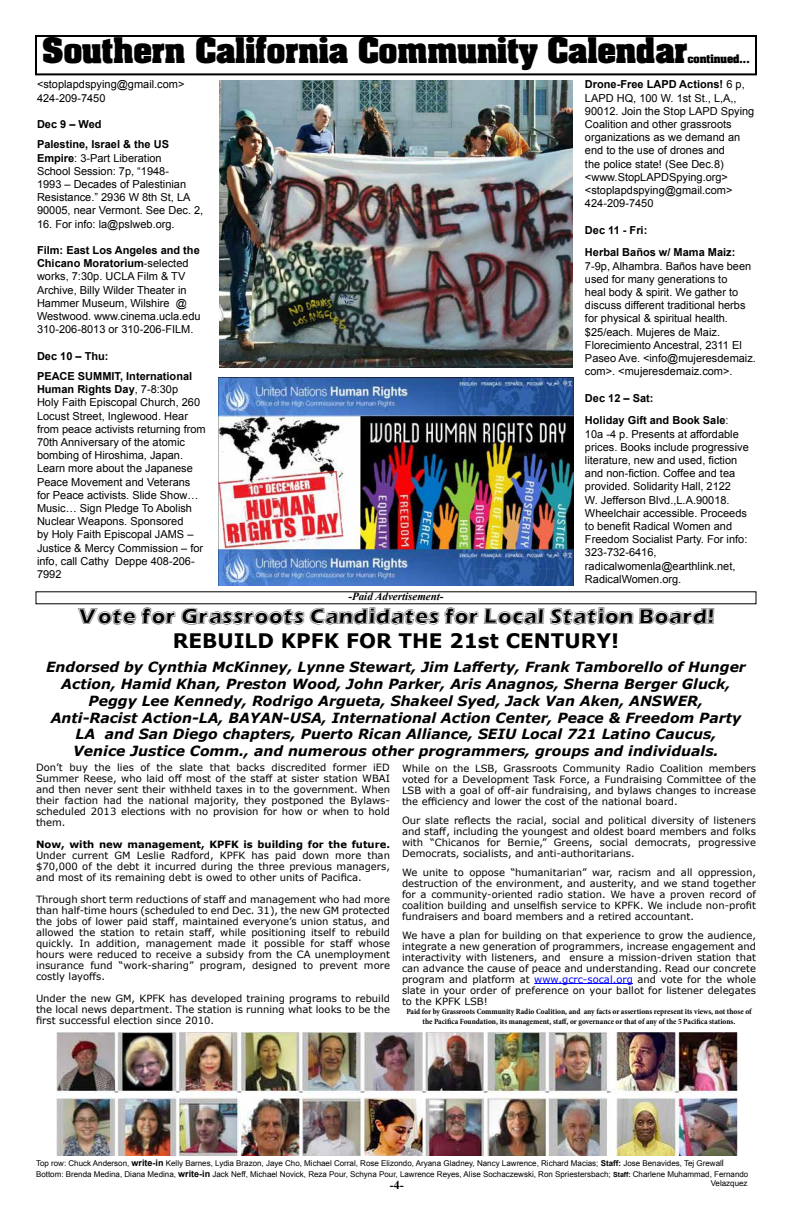
<style>
.page{position:relative;width:792px;height:1224px;background:#fff}
.page>*{position:absolute;margin:0;border:0;box-sizing:border-box;transform-origin:0 0}
.t1{font:700 30px "Aachen";color:#000}
.t2{font:21px "ERIECTN";color:#000}
.t3{font:700 20px "Verdana";color:#000}
.t4{font:italic 700 14px/16.8px "Verdana";color:#000;text-align:center}
.t5{font:700 12px "Times New Roman";color:#000}
.t6{font:11px/13.2px "Arial";color:#000}
.t7{font:700 11px/20.4px "Arial";color:#000}
.t8{font:italic 700 11px "Times New Roman";color:#000}
.t9{font:10px/11px "Verdana";color:#000;text-align:justify}
.t10{font:700 10px "Verdana";color:#000}
.t11{font:700 10px "Aachen";color:#000}
.t12{font:8px/10.8px "Arial";color:#000}
.t13{font:700 condensed 8px/9.6px "Minion Pro";letter-spacing:-.005em;color:#000;text-align:center}
.s1{font-weight:700}
.s2{font-weight:400}
.s3{color:#00f}
.s4{font-weight:700;font-size:9px}
.s5{font-size:9px}
.s6{font-weight:700;font-size:7px}
</style>
<div class="page">
<div style="left:35px;top:35px;width:722px;height:40px;border:2px solid #000"></div>
<hr style="left:534px;top:983px;width:99px;height:1px;background:#00f">
<img style="left:57px;top:1033px;width:680px;height:122px">
<img style="left:218px;top:377px;width:355px;height:209px">
<img style="left:219px;top:80px;width:354px;height:287px">
<h1 class="t1" style="left:42px;top:27px;width:647px">Southern California Community Calendar</h1>
<p class="t11" style="left:688px;top:51px;width:64px">continued...</p>
<p class="t6" style="left:37px;top:78px;width:149px">&lt;stoplapdspying@gmail.com&gt;<br>424-209-7450</p>
<p class="t7" style="left:37px;top:114px;width:134px">Dec 9 – Wed<br>Palestine, Israel &amp; the US</p>
<p class="t6" style="left:37px;top:151px;width:168px"><span class="s1">Empire</span>: 3-Part Liberation<br>School Session: 7p, “1948-<br>1993 – Decades of Palestinian<br>Resistance.” 2936 W 8th St, LA<br>90005, near Vermont. See Dec. 2,</p>
<p class="t6" style="left:37px;top:217px;width:139px">16. For info: la@pslweb.org.</p>
<p class="t6" style="left:37px;top:244px;width:165px"><span class="s1">Film: East Los Angeles and the<br>Chicano Moratorium</span>-selected works, 7:30p. UCLA Film &amp; TV<br>Archive, Billy Wilder Theater in<br>Hammer Museum, Wilshire @<br>Westwood. www.cinema.ucla.edu<br>310-206-8013 or 310-206-FILM.</p>
<p class="t7" style="left:37px;top:346px;width:157px">Dec 10 – Thu:<br>PEACE SUMMIT, International</p>
<p class="t6" style="left:37px;top:383px;width:170px"><span class="s1">Human Rights Day</span>, 7-8:30p<br>Holy Faith Episcopal Church, 260<br>Locust Street, Inglewood. Hear from peace activists returning from<br>70th Anniversary of the atomic bombing of Hiroshima, Japan.<br>Learn more about the Japanese<br>Peace Movement and Veterans for Peace activists. Slide Show…<br>Music… Sign Pledge To Abolish<br>Nuclear Weapons. Sponsored<br>by Holy Faith Episcopal JAMS –<br>Justice &amp; Mercy Commission – for info, call Cathy Deppe 408-206-<br>7992</p>
<p class="t8" style="left:348px;top:588px;width:97px">-Paid Advertisement-</p>
<p class="t6" style="left:585px;top:78px;width:171px"><span class="s1">Drone-Free LAPD Actions!</span> 6 p,<br>LAPD HQ, 100 W. 1st St., L,A,,<br>90012. Join the Stop LAPD Spying<br>Coalition and other grassroots organizations as we demand an end to the use of drones and<br>the police state! (See Dec.8) &lt;www.StopLAPDSpying.org&gt; &lt;stoplapdspying@gmail.com&gt;<br>424-209-7450</p>
<p class="t7" style="left:585px;top:219px;width:152px;line-height:22.8px">Dec 11 - Fri:<br>Herbal Baños w/ Mama Maiz:</p>
<p class="t6" style="left:585px;top:259px;width:172px">7-9p, Alhambra. Baños have been used for many generations to<br>heal body &amp; spirit. We gather to discuss different traditional herbs for physical &amp; spiritual health. $25/each. Mujeres de Maiz.<br>Florecimiento Ancestral, 2311 El<br>Paseo Ave. &lt;info@mujeresdemaiz. com&gt;. &lt;mujeresdemaiz.com&gt;.</p>
<p class="t7" style="left:585px;top:387px;width:145px;line-height:22.8px">Dec 12 – Sat:<br>Holiday Gift and Book Sale<span class="s2">:</span></p>
<p class="t6" style="left:585px;top:427px;width:165px">10a -4 p. Presents at affordable prices. Books include progressive literature, new and used, fiction and non-fiction. Coffee and tea provided. Solidarity Hall, 2122<br>W. Jefferson Blvd.,L.A.90018.<br>Wheelchair accessible. Proceeds to benefit Radical Women and<br>Freedom Socialist Party. For info:<br>323-732-6416, radicalwomenla@earthlink.net,<br>RadicalWomen.org.</p>
<h2 class="t2" style="left:78px;top:602px;width:638px">Vote for Grassroots Candidates for Local Station Board!</h2>
<h3 class="t3" style="left:173px;top:627px;width:448px">REBUILD KPFK FOR THE 21st CENTURY!</h3>
<p class="t4" style="left:46px;top:658px;width:701px">Endorsed by Cynthia McKinney, Lynne Stewart, Jim Lafferty, Frank Tamborello of Hunger Action, Hamid Khan, Preston Wood, John Parker, Aris Anagnos, Sherna Berger Gluck, Peggy Lee Kennedy, Rodrigo Argueta, Shakeel Syed, Jack Van Aken, ANSWER, Anti-Racist Action-LA, BAYAN-USA, International Action Center, Peace &amp; Freedom Party LA and San Diego chapters, Puerto Rican Alliance, SEIU Local 721 Latino Caucus,<br>Venice Justice Comm., and numerous other programmers, groups and individuals.</p>
<p class="t9" style="left:36px;top:761px;width:356px">Don’t buy the lies of the slate that backs discredited former iED Summer Reese, who laid off most of the staff at sister station WBAI and then never sent their withheld taxes in to the government. When their faction had the national majority, they postponed the Bylaws&shy;scheduled 2013 elections with no provision for how or when to hold them.</p>
<p class="t10" style="left:36px;top:837px;width:355px">Now, with new management, KPFK is building for the future.</p>
<p class="t9" style="left:36px;top:849px;width:356px">Under current GM Leslie Radford, KPFK has paid down more than $70,000 of the debt it incurred during the three previous managers, and most of its remaining debt is owed to other units of Pacifica.</p>
<p class="t9" style="left:36px;top:893px;width:356px">Through short term reductions of staff and management who had more than half-time hours (scheduled to end Dec. 31), the new GM protected the jobs of lower paid staff, maintained everyone’s union status, and allowed the station to retain staff, while positioning itself to rebuild quickly. In addition, management made it possible for staff whose hours were reduced to receive a subsidy from the CA unemployment insurance fund “work-sharing” program, designed to prevent more costly layoffs.</p>
<p class="t9" style="left:36px;top:992px;width:356px">Under the new GM, KPFK has developed training programs to rebuild the local news department. The station is running what looks to be the first successful election since 2010.</p>
<p class="t9" style="left:402px;top:762px;width:356px">While on the LSB, Grassroots Community Radio Coalition members voted for a Development Task Force, a Fundraising Committee of the LSB with a goal of off-air fundraising, and bylaws changes to increase the efficiency and lower the cost of the national board.</p>
<p class="t9" style="left:402px;top:814px;width:356px">Our slate reflects the racial, social and political diversity of listeners and staff, including the youngest and oldest board members and folks with “Chicanos for Bernie,” Greens, social democrats, progressive Democrats, socialists, and anti-authoritarians.</p>
<p class="t9" style="left:402px;top:866px;width:356px">We unite to oppose “humanitarian” war, racism and all oppression, destruction of the environment, and austerity, and we stand together for a community-oriented radio station. We have a proven record of coalition building and unselfish service to KPFK. We include non-profit fundraisers and board members and a retired accountant.</p>
<p class="t9" style="left:402px;top:929px;width:356px">We have a plan for building on that experience to grow the audience, integrate a new generation of programmers, increase engagement and interactivity with listeners, and ensure a mission-driven station that can advance the cause of peace and understanding. Read our concrete program and platform at <span class="s3">www.gcrc-socal.org</span> and vote for the whole slate in your order of preference on your ballot for listener delegates to the KPFK LSB!</p>
<p class="t13" style="left:406px;top:1007px;width:347px">Paid for by Grassroots Community Radio Coalition, and any facts or assertions represent its views, not those of the Pacifica Foundation, its management, staff, or governance or that of any of the 5 Pacifica stations.</p>
<p class="t12" style="left:36px;top:1157px;width:714px">Top row: Chuck Anderson, <span class="s4">write-in</span> Kelly Barnes, Lydia Brazon, Jaye Cho, Michael Corral, Rose Elizondo, Aryana Gladney, Nancy Lawrence, Richard Macias; <span class="s1">Staff:</span> Jose Benavides, Tej Grewal<span class="s5">l<br></span>Bottom: Brenda Medina, Diana Medina, <span class="s4">write-in</span> Jack Neff, Michael Novick, Reza Pour, Schyna Pour, Lawrence Reyes, Alise Sochaczewski, Ron Spriestersbach; <span class="s6">Staff:</span> Charlene Muhammad, Fernando</p>
<p class="t12" style="left:711px;top:1178px;width:38px">Velazquez</p>
<p class="t5" style="left:390px;top:1176px;width:15px">-4-</p>
</div>
